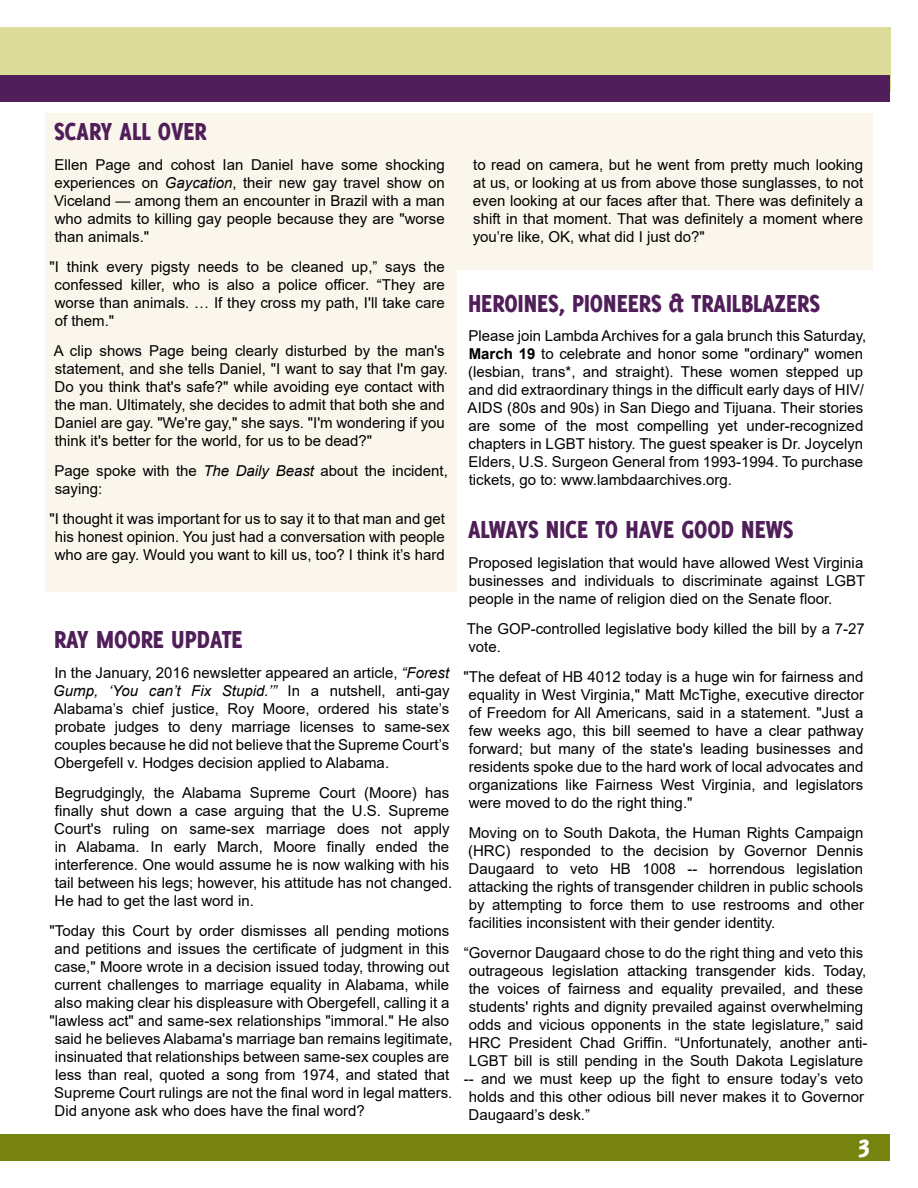
<style>
.page{position:relative;width:918px;height:1188px;background:#fff}
.page>*{position:absolute;margin:0;border:0;box-sizing:border-box;transform-origin:0 0}
.t1{font:800 27px "Delicious";color:#501e59;scale:.9 1}
.t2{font:800 27px "Delicious";color:#fff}
.t3{font:15px/18px "Arial";color:#000;text-align:justify}
.s1{font-style:italic}
.s2{font-weight:700}
</style>
<div class="page">
<div style="left:0;top:27px;width:891px;height:64px;background:#dddc9b"></div>
<div style="left:0;top:75px;width:890px;height:27px;background:#501e59"></div>
<div style="left:0;top:1134px;width:890px;height:27px;background:#76830f"></div>
<div style="left:45px;top:113px;width:828px;height:479px;background:#fbf6ec"></div>
<div style="left:457px;top:270px;width:431px;height:529px;background:#fff"></div>
<h1 class="t1" style="left:54px;top:116px;width:171px">SCARY ALL OVER</h1>
<p class="t3" style="left:54px;top:156px;width:392px">Ellen Page and cohost Ian Daniel have some shocking experiences on <span class="s1">Gaycation</span>, their new gay travel show on Viceland — among them an encounter in Brazil with a man who admits to killing gay people because they are "worse than animals."</p>
<p class="t3" style="left:55px;top:258px;width:392px;text-indent:-5px">"I think every pigsty needs to be cleaned up,” says the confessed killer, who is also a police officer. “They are worse than animals. … If they cross my path, I'll take care of them."</p>
<p class="t3" style="left:54px;top:342px;width:396px;text-align:left">A clip shows Page being clearly disturbed by the man's statement, and she tells Daniel, "I want to say that I'm gay.<br>Do you think that's safe?" while avoiding eye contact with the man. Ultimately, she decides to admit that both she and Daniel are gay. "We're gay," she says. "I'm wondering if you think it's better for the world, for us to be dead?"</p>
<p class="t3" style="left:55px;top:462px;width:395px">Page spoke with the <span class="s1">The Daily Beast</span> about the incident, saying:</p>
<p class="t3" style="left:50px;top:510px;width:397px;text-align:center">"I thought it was important for us to say it to that man and get his honest opinion. You just had a conversation with people who are gay. Would you want to kill us, too? I think it’s hard</p>
<h1 class="t1" style="left:54px;top:624px;width:211px">RAY MOORE UPDATE</h1>
<p class="t3" style="left:53px;top:664px;width:398px">In the January, 2016 newsletter appeared an article, <span class="s1">“Forest Gump, ‘You can’t Fix Stupid.’”</span> In a nutshell, anti-gay Alabama’s chief justice, Roy Moore, ordered his state’s probate judges to deny marriage licenses to same-sex couples because he did not believe that the Supreme Court’s Obergefell v. Hodges decision applied to Alabama.</p>
<p class="t3" style="left:54px;top:784px;width:400px;text-align:left">Begrudgingly, the Alabama Supreme Court (Moore) has finally shut down a case arguing that the U.S. Supreme Court's ruling on same-sex marriage does not apply in Alabama. In early March, Moore finally ended the interference. One would assume he is now walking with his tail between his legs; however, his attitude has not changed.<br>He had to get the last word in.</p>
<p class="t3" style="left:50px;top:922px;width:401px">"Today this Court by order dismisses all pending motions</p>
<p class="t3" style="left:55px;top:940px;width:396px">and petitions and issues the certificate of judgment in this</p>
<p class="t3" style="left:55px;top:958px;width:396px">case," Moore wrote in a decision issued today, throwing out</p>
<p class="t3" style="left:55px;top:976px;width:396px">current challenges to marriage equality in Alabama, while</p>
<p class="t3" style="left:55px;top:994px;width:396px">also making clear his displeasure with Obergefell, calling it a</p>
<p class="t3" style="left:50px;top:1012px;width:401px">"lawless act" and same-sex relationships "immoral." He also</p>
<p class="t3" style="left:55px;top:1030px;width:399px">said he believes Alabama's marriage ban remains legitimate,</p>
<p class="t3" style="left:55px;top:1048px;width:396px">insinuated that relationships between same-sex couples are</p>
<p class="t3" style="left:55px;top:1066px;width:396px">less than real, quoted a song from 1974, and stated that</p>
<p class="t3" style="left:54px;top:1084px;width:400px">Supreme Court rulings are not the final word in legal matters.</p>
<p class="t3" style="left:55px;top:1102px;width:312px">Did anyone ask who does have the final word?</p>
<p class="t3" style="left:473px;top:156px;width:392px">to read on camera, but he went from pretty much looking at us, or looking at us from above those sunglasses, to not even looking at our faces after that. There was definitely a shift in that moment. That was definitely a moment where you’re like, OK, what did I just do?"</p>
<h1 class="t1" style="left:468px;top:287px;width:393px">HEROINES, PIONEERS &amp; TRAILBLAZERS</h1>
<p class="t3" style="left:468px;top:327px;width:400px;text-align:left">Please join Lambda Archives for a gala brunch this Saturday, <span class="s2">March 19</span> to celebrate and honor some "ordinary" women (lesbian, trans*, and straight). These women stepped up and did extraordinary things in the difficult early days of HIV/ AIDS (80s and 90s) in San Diego and Tijuana. Their stories are some of the most compelling yet under-recognized chapters in LGBT history. The guest speaker is Dr. Joycelyn Elders, U.S. Surgeon General from 1993-1994. To purchase tickets, go to: www.lambdaarchives.org.</p>
<h1 class="t1" style="left:468px;top:514px;width:363px">ALWAYS NICE TO HAVE GOOD NEWS</h1>
<p class="t3" style="left:469px;top:554px;width:398px;text-align:left">Proposed legislation that would have allowed West Virginia businesses and individuals to discriminate against LGBT people in the name of religion died on the Senate floor.</p>
<p class="t3" style="left:467px;top:620px;width:400px">The GOP-controlled legislative body killed the bill by a 7-27 vote.</p>
<p class="t3" style="left:468px;top:668px;width:397px;text-indent:-5px">"The defeat of HB 4012 today is a huge win for fairness and equality in West Virginia," Matt McTighe, executive director of Freedom for All Americans, said in a statement. "Just a few weeks ago, this bill seemed to have a clear pathway forward; but many of the state's leading businesses and residents spoke due to the hard work of local advocates and organizations like Fairness West Virginia, and legislators were moved to do the right thing."</p>
<p class="t3" style="left:468px;top:824px;width:398px">Moving on to South Dakota, the Human Rights Campaign (HRC) responded to the decision by Governor Dennis Daugaard to veto HB 1008 -- horrendous legislation attacking the rights of transgender children in public schools by attempting to force them to use restrooms and other facilities inconsistent with their gender identity.</p>
<p class="t3" style="left:464px;top:944px;width:401px">“Governor Daugaard chose to do the right thing and veto this</p>
<p class="t3" style="left:469px;top:962px;width:399px">outrageous legislation attacking transgender kids. Today,</p>
<p class="t3" style="left:469px;top:980px;width:396px">the voices of fairness and equality prevailed, and these</p>
<p class="t3" style="left:469px;top:998px;width:396px">students' rights and dignity prevailed against overwhelming</p>
<p class="t3" style="left:469px;top:1016px;width:396px">odds and vicious opponents in the state legislature,” said</p>
<p class="t3" style="left:469px;top:1034px;width:400px">HRC President Chad Griffin. “Unfortunately, another anti-</p>
<p class="t3" style="left:469px;top:1052px;width:396px">LGBT bill is still pending in the South Dakota Legislature</p>
<p class="t3" style="left:464px;top:1070px;width:401px">-- and we must keep up the fight to ensure today’s veto</p>
<p class="t3" style="left:469px;top:1088px;width:397px">holds and this other odious bill never makes it to Governor</p>
<p class="t3" style="left:469px;top:1106px;width:123px">Daugaard’s desk.”</p>
<h1 class="t2" style="left:858px;top:1128px;width:14px">3</h1>
</div>
